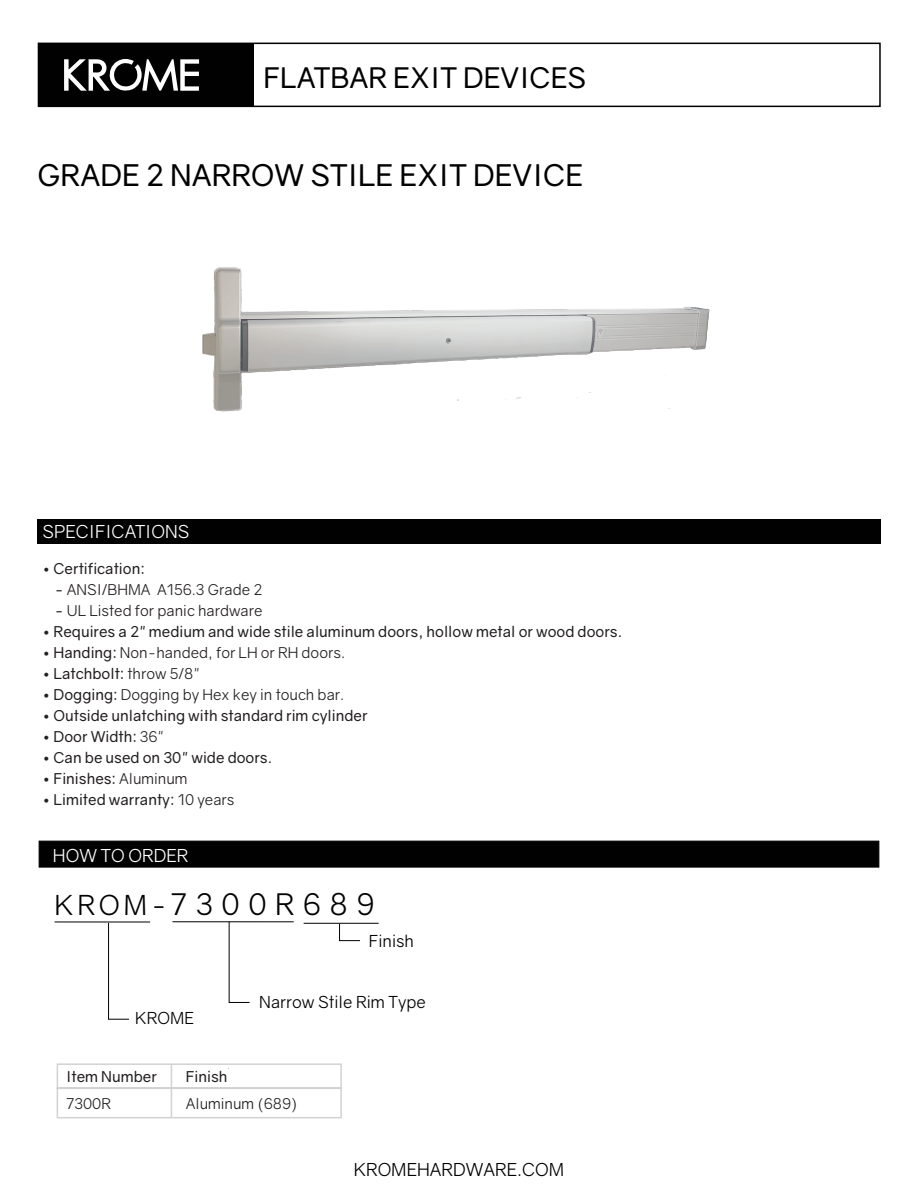
<style>
.page{position:relative;width:918px;height:1188px;background:#fff}
.page>*{position:absolute;margin:0;border:0;box-sizing:border-box;transform-origin:0 0}
.t1{font:30px "Gravity";color:#010101}
.t2{font:30px "Gravity";letter-spacing:.285em;color:#010101}
.t3{font:28.5px "Gravity";color:#010101}
.t4{font:18px "Gravity";color:#fff}
.t5{font:18px "Gravity";color:#010101}
.t6{font:16.65px "Gravity";color:#010101}
.t7{font:15px "Gravity";color:#231f20}
.t8{font:15px "Gravity";color:#231f20}
.s1{font-style:inherit}
.s2{font-size:27.75px}
</style>
<div class="page">
<div style="left:39px;top:841px;width:840px;height:26px;background:#010101;border:1px solid #010101"></div>
<div style="left:37px;top:520px;width:844px;height:24px;background:#010101"></div>
<div style="left:38px;top:43px;width:843px;height:64px;border:2px solid #010101"></div>
<div style="left:38px;top:44px;width:216px;height:62px;background:#010101"></div>
<svg style="left:64px;top:59px;width:135px;height:32px"></svg>
<svg style="left:108px;top:923px;width:21px;height:97px"></svg>
<svg style="left:339px;top:924px;width:21px;height:17px"></svg>
<hr style="left:304px;top:923px;width:75px;height:1px;background:#010101">
<svg style="left:229px;top:921px;width:21px;height:82px"></svg>
<hr style="left:172px;top:922px;width:122px;height:1px;background:#010101">
<hr style="left:55px;top:922px;width:95px;height:1px;background:#010101">
<svg style="left:56px;top:1063px;width:286px;height:56px"></svg>
<img style="left:202px;top:267px;width:508px;height:145px">
<h2 class="t3" style="left:263px;top:61px;width:324px">FLATBAR EXIT DEVICES</h2>
<h1 class="t1" style="left:37px;top:156px;width:547px">GRADE 2 NARROW STILE EXIT DEVICE</h1>
<p class="t4" style="left:43px;top:521px;width:148px">SPECIFICATIONS</p>
<p class="t7" style="left:43px;top:559px;width:104px">• Certification:</p>
<p class="t8" style="left:55px;top:580px;width:209px"><span class="s1">-</span> ANSI/BHMA A156.3 Grade 2</p>
<p class="t8" style="left:55px;top:601px;width:209px"><span class="s1">-</span> UL Listed for panic hardware</p>
<p class="t7" style="left:43px;top:622px;width:581px">• Requires a 2" medium and wide stile aluminum doors, hollow metal or wood doors.</p>
<p class="t8" style="left:43px;top:643px;width:304px"><span class="s1">• Handing:</span> Non-handed, for LH or RH doors.</p>
<p class="t7" style="left:43px;top:664px;width:158px">• Latchbolt: <span class="s1">throw 5/8"</span></p>
<p class="t8" style="left:43px;top:685px;width:303px"><span class="s1">• Dogging:</span> Dogging by Hex key in touch bar.</p>
<p class="t7" style="left:43px;top:706px;width:327px">• Outside unlatching with standard rim cylinder</p>
<p class="t7" style="left:43px;top:727px;width:123px">• Door Width: <span class="s1">36"</span></p>
<p class="t7" style="left:43px;top:748px;width:231px">• Can be used on 30" wide doors.</p>
<p class="t7" style="left:43px;top:769px;width:147px">• Finishes: <span class="s1">Aluminum</span></p>
<p class="t7" style="left:43px;top:790px;width:193px">• Limited warranty: <span class="s1">10 years</span></p>
<p class="t4" style="left:53px;top:844px;width:137px">HOW TO ORDER</p>
<h1 class="t2" style="left:55px;top:886px;width:322px"><span class="s2">KROM-</span>7300R689</h1>
<p class="t6" style="left:135px;top:1008px;width:60px">KROME</p>
<p class="t7" style="left:66px;top:1068px;width:92px">Item Number</p>
<p class="t7" style="left:186px;top:1068px;width:43px">Finish</p>
<p class="t6" style="left:369px;top:931px;width:47px">Finish</p>
<p class="t6" style="left:259px;top:992px;width:168px">Narrow Stile Rim Type</p>
<p class="t8" style="left:66px;top:1094px;width:46px">7300R</p>
<p class="t8" style="left:186px;top:1094px;width:113px">Aluminum (689)</p>
<p class="t5" style="left:354px;top:1159px;width:212px">KROMEHARDWARE.COM</p>
</div>
